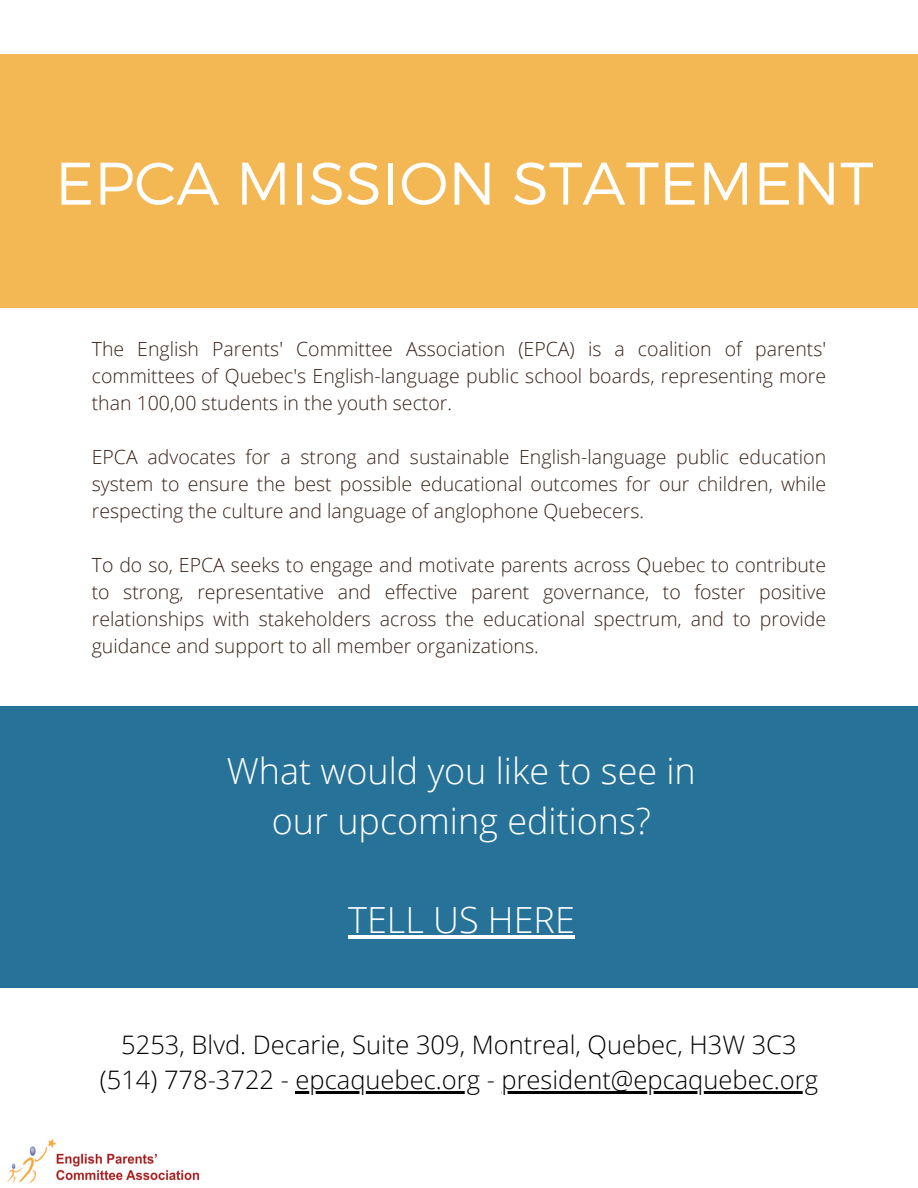
<style>
.page{position:relative;width:918px;height:1188px;background:#fff}
.page>*{position:absolute;margin:0;border:0;box-sizing:border-box;transform-origin:0 0}
.t1{font:300 60px "Montserrat";color:#fff}
.t2{font:300 36px/49.5px "Open Sans";color:#fff;text-align:center}
.t3{font:300 25.5px "Open Sans";color:#000}
.t4{font:300 19.5px/27px "Open Sans";color:#382117;text-align:justify}
</style>
<div class="page">
<div style="left:0;top:55px;width:918px;height:253px;background:#f3b853"></div>
<img style="left:7px;top:1139px;width:193px;height:44px">
<div style="left:0;top:707px;width:918px;height:281px;background:#277298"></div>
<hr style="left:296px;top:1091px;width:184px;height:3px;background:#000">
<hr style="left:502px;top:1091px;width:316px;height:3px;background:#000">
<hr style="left:348px;top:935px;width:227px;height:3px;background:#fff">
<p class="t1" style="left:55px;top:144px;width:820px">EPCA MISSION STATEMENT</p>
<p class="t4" style="left:92px;top:335px;width:736px">The English Parents' Committee Association (EPCA) is a coalition of parents' committees of Quebec's English-language public school boards, representing more than 100,00 students in the youth sector.</p>
<p class="t4" style="left:92px;top:443px;width:736px">EPCA advocates for a strong and sustainable English-language public education system to ensure the best possible educational outcomes for our children, while respecting the culture and language of anglophone Quebecers.</p>
<p class="t4" style="left:92px;top:551px;width:736px">To do so, EPCA seeks to engage and motivate parents across Quebec to contribute to strong, representative and effective parent governance, to foster positive relationships with stakeholders across the educational spectrum, and to provide guidance and support to all member organizations.</p>
<p class="t2" style="left:227px;top:746px;width:470px">What would you like to see in our upcoming editions?</p>
<p class="t2" style="left:348px;top:894px;width:228px">TELL US HERE</p>
<p class="t3" style="left:121px;top:1027px;width:677px">5253, Blvd. Decarie, Suite 309, Montreal, Quebec, H3W 3C3</p>
<p class="t3" style="left:100px;top:1062px;width:720px">(514) 778-3722 - epcaquebec.org - president@epcaquebec.org</p>
</div>
